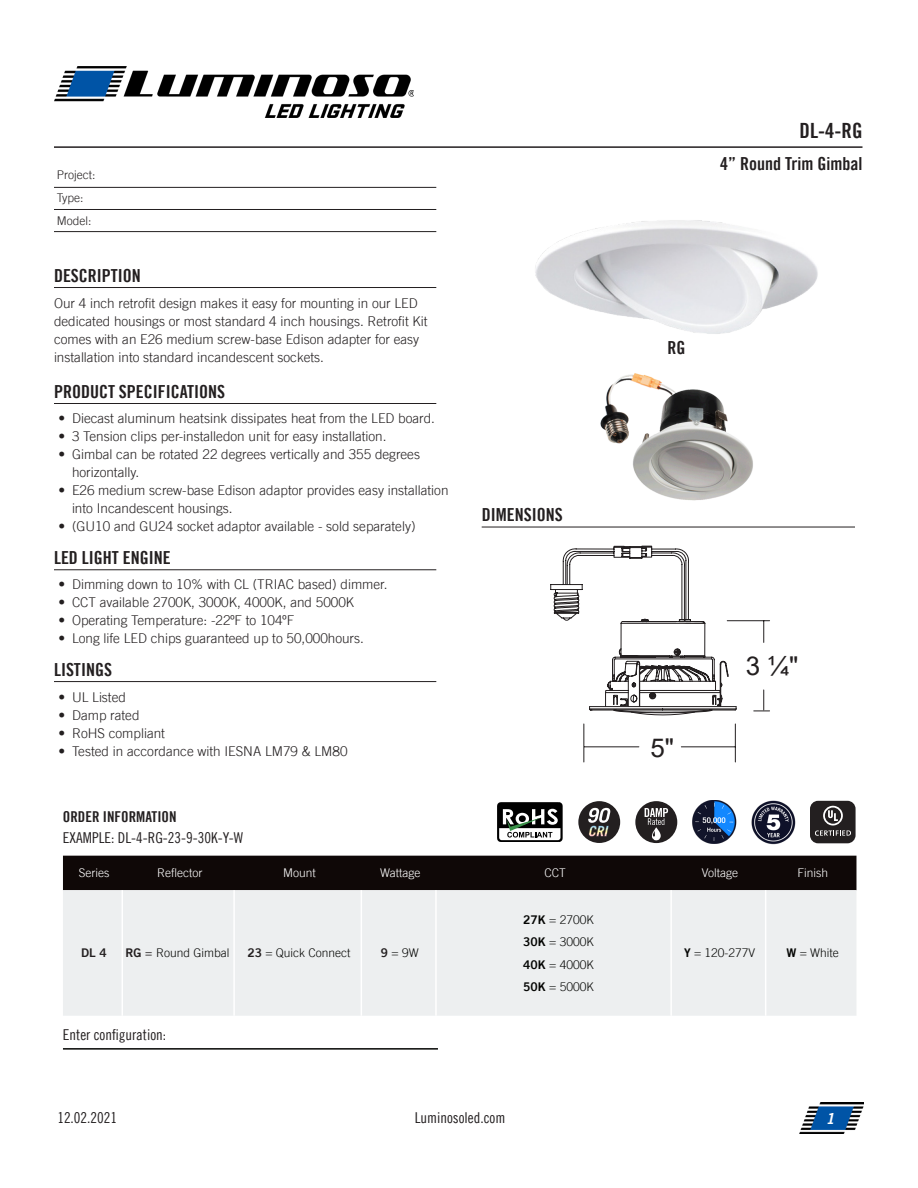
<style>
.page{position:relative;width:918px;height:1188px;background:#fff}
.page>*{position:absolute;margin:0;border:0;box-sizing:border-box;transform-origin:0 0}
.t1{font:25.95px "Arial";color:#231f20}
.t2{font:21px "Trade Gothic LT Bold Cond Twenty";color:#231f20}
.t3{font:18px "Trade Gothic LT Bold Cond Twenty";color:#231f20}
.t4{font:15px "Trade Gothic LT Cond Eighteen";color:#231f20}
.t5{font:15px "Trade Gothic LT Bold Cond Twenty";color:#231f20}
.t6{font:italic 15px "Trade Gothic LT Bold Two";color:#fff}
.t7{font:300 13.5px/18px "Trade Gothic LT";color:#231f20}
.Table_Text{font:300 12px "Trade Gothic LT";color:#040503}
.Code___Price_Labels{font:300 12px "Trade Gothic LT";color:#fff}
.t8{font:300 12px "Trade Gothic LT";color:#231f20}
.Table_Text-2{font:12px "Trade Gothic LT Bold Two";color:#231f20}
.s1{font-family:"Trade Gothic LT Bold Two";font-weight:400;color:#231f20}
.s2{font-weight:400;color:#231f20}
.s3{font-family:"Trade Gothic LT Bold Two";font-weight:400}
</style>
<div class="page">
<hr style="left:54px;top:146px;width:808px;height:2px;background:#231f20">
<hr style="left:63px;top:1048px;width:375px;height:2px;background:#040503">
<img style="left:799px;top:1103px;width:65px;height:31px">
<hr style="left:54px;top:287px;width:382px;height:1px;background:#231f20">
<hr style="left:54px;top:403px;width:382px;height:1px;background:#231f20">
<hr style="left:54px;top:570px;width:382px;height:1px;background:#231f20">
<hr style="left:482px;top:527px;width:373px;height:1px;background:#231f20">
<hr style="left:54px;top:681px;width:382px;height:1px;background:#231f20">
<img style="left:535px;top:220px;width:283px;height:114px">
<img style="left:600px;top:373px;width:153px;height:128px">
<svg style="left:550px;top:545px;width:220px;height:218px"></svg>
<img style="left:54px;top:66px;width:360px;height:52px">
<hr style="left:54px;top:187px;width:382px;height:1px;background:#231f20">
<hr style="left:54px;top:209px;width:382px;height:1px;background:#231f20">
<hr style="left:54px;top:231px;width:382px;height:1px;background:#231f20">
<img style="left:692px;top:800px;width:45px;height:44px">
<img style="left:751px;top:800px;width:45px;height:44px">
<div style="left:810px;top:801px;width:46px;height:42px;background:#231f20;border-radius:8px"></div>
<svg style="left:815px;top:806px;width:36px;height:30px"></svg>
<svg style="left:497px;top:802px;width:66px;height:40px"></svg>
<div style="left:578px;top:801px;width:42px;height:42px;background:#231f20;border-radius:50%"></div>
<svg style="left:588px;top:808px;width:22px;height:29px"></svg>
<div style="left:635px;top:801px;width:42px;height:42px;background:#231f20;border-radius:50%"></div>
<svg style="left:645px;top:808px;width:23px;height:34px"></svg>
<div style="left:63px;top:856px;width:793px;height:34px;background:#0f0807"></div>
<div style="left:63px;top:890px;width:793px;height:126px;background:#edeff0"></div>
<hr style="left:435px;top:890px;width:2px;height:126px;background:#fff">
<hr style="left:122px;top:890px;width:1px;height:126px;background:#fff">
<hr style="left:233px;top:890px;width:2px;height:126px;background:#fff">
<hr style="left:361px;top:890px;width:1px;height:126px;background:#fff">
<hr style="left:670px;top:890px;width:2px;height:126px;background:#fff">
<hr style="left:765px;top:890px;width:1px;height:126px;background:#fff">
<p class="t8" style="left:57px;top:168px;width:40px">Project:</p>
<p class="t8" style="left:57px;top:190px;width:28px">Type:</p>
<p class="t8" style="left:57px;top:214px;width:36px">Model:</p>
<p class="t3" style="left:54px;top:264px;width:88px">DESCRIPTION</p>
<p class="t7" style="left:54px;top:294px;width:375px">Our 4 inch retrofit design makes it easy for mounting in our LED dedicated housings or most standard 4 inch housings. Retrofit Kit comes with an E26 medium screw-base Edison adapter for easy installation into standard incandescent sockets.</p>
<p class="t3" style="left:54px;top:380px;width:173px">PRODUCT SPECIFICATIONS</p>
<p class="t7" style="left:58px;top:409px;width:378px">• Diecast aluminum heatsink dissipates heat from the LED board.</p>
<p class="t7" style="left:58px;top:427px;width:330px">• 3 Tension clips per-installedon unit for easy installation.</p>
<p class="t7" style="left:72px;top:445px;width:350px;text-indent:-14px">• Gimbal can be rotated 22 degrees vertically and 355 degrees horizontally.</p>
<p class="t7" style="left:72px;top:481px;width:378px;text-indent:-14px">• E26 medium screw-base Edison adaptor provides easy installation into Incandescent housings.</p>
<p class="t7" style="left:58px;top:517px;width:359px">• (GU10 and GU24 socket adaptor available - sold separately)</p>
<p class="t3" style="left:54px;top:546px;width:118px">LED LIGHT ENGINE</p>
<p class="t7" style="left:58px;top:575px;width:331px">• Dimming down to 10% with CL (TRIAC based) dimmer.</p>
<p class="t7" style="left:58px;top:593px;width:297px">• CCT available 2700K, 3000K, 4000K, and 5000K</p>
<p class="t7" style="left:58px;top:611px;width:237px">• Operating Temperature: -22ºF to 104ºF</p>
<p class="t7" style="left:58px;top:629px;width:307px">• Long life LED chips guaranteed up to 50,000hours.</p>
<p class="t3" style="left:54px;top:658px;width:59px">LISTINGS</p>
<p class="t7" style="left:58px;top:688px;width:69px">• UL Listed</p>
<p class="t7" style="left:58px;top:706px;width:83px">• Damp rated</p>
<p class="t7" style="left:58px;top:724px;width:108px">• RoHS compliant</p>
<p class="t7" style="left:58px;top:742px;width:291px">• Tested in accordance with IESNA LM79 &amp; LM80</p>
<p class="t5" style="left:63px;top:807px;width:115px">ORDER INFORMATION</p>
<p class="t4" style="left:63px;top:828px;width:181px">EXAMPLE: DL-4-RG-23-9-30K-Y-W</p>
<p class="t3" style="left:482px;top:504px;width:82px">DIMENSIONS</p>
<p class="t2" style="left:800px;top:117px;width:64px">DL-4-RG</p>
<p class="t3" style="left:720px;top:152px;width:144px">4” Round Trim Gimbal</p>
<p class="t3" style="left:668px;top:336px;width:19px">RG</p>
<h1 class="t1" style="left:650px;top:730px;width:25px">5"</h1>
<h1 class="t1" style="left:746px;top:648px;width:54px">3 ¼"</h1>
<p class="Code___Price_Labels" style="left:79px;top:866px;width:32px">Series</p>
<p class="Code___Price_Labels" style="left:157px;top:866px;width:47px">Reflector</p>
<p class="Code___Price_Labels" style="left:283px;top:866px;width:34px">Mount</p>
<p class="Code___Price_Labels" style="left:380px;top:866px;width:42px">Wattage</p>
<p class="Code___Price_Labels" style="left:545px;top:866px;width:23px">CCT</p>
<p class="Code___Price_Labels" style="left:702px;top:866px;width:38px">Voltage</p>
<p class="Code___Price_Labels" style="left:797px;top:866px;width:32px">Finish</p>
<p class="Table_Text-2" style="left:81px;top:946px;width:27px">DL 4</p>
<p class="Table_Text" style="left:126px;top:946px;width:105px"><span class="s1">RG</span> <span class="s2">=</span> Round Gimbal</p>
<p class="Table_Text" style="left:247px;top:946px;width:105px"><span class="s1">23</span> = Quick Connect</p>
<p class="Table_Text" style="left:381px;top:946px;width:39px"><span class="s1">9</span> = 9W</p>
<p class="t4" style="left:63px;top:1025px;width:105px">Enter configuration:</p>
<p class="Table_Text" style="left:523px;top:912px;width:72px"><span class="s3">27K</span> = 2700K</p>
<p class="Table_Text" style="left:523px;top:935px;width:72px"><span class="s3">30K</span> = 3000K</p>
<p class="Table_Text" style="left:523px;top:957px;width:72px"><span class="s3">40K</span> = 4000K</p>
<p class="Table_Text" style="left:523px;top:980px;width:72px"><span class="s3">50K</span> = 5000K</p>
<p class="Table_Text" style="left:684px;top:946px;width:73px"><span class="s3">Y</span> = 120-277V</p>
<p class="Table_Text" style="left:786px;top:946px;width:54px"><span class="s3">W</span> = White</p>
<p class="t4" style="left:57px;top:1109px;width:61px">12.02.2021</p>
<p class="t4" style="left:415px;top:1109px;width:92px">Luminosoled.com</p>
<p class="t6" style="left:826px;top:1109px;width:11px">1</p>
</div>
